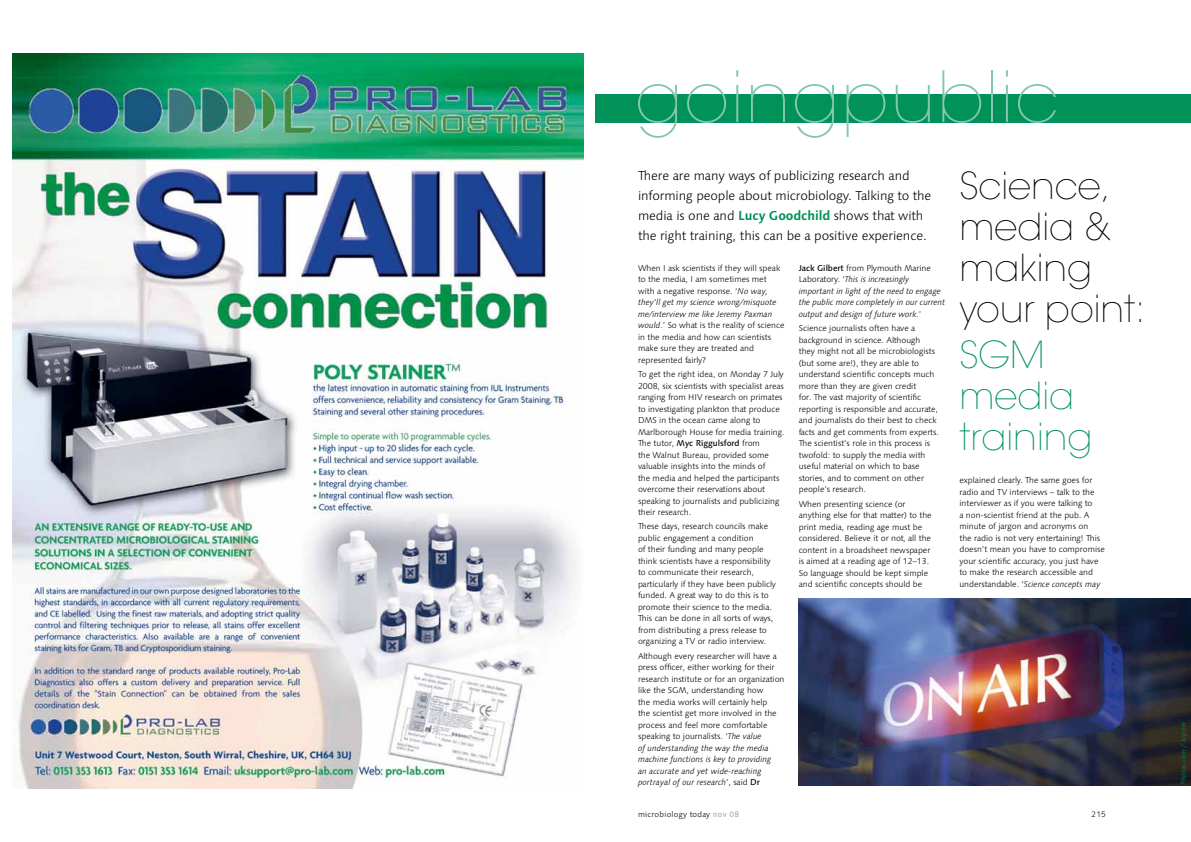
<style>
.page{position:relative;width:1191px;height:842px;background:#fff}
.page>*{position:absolute;margin:0;border:0;box-sizing:border-box;transform-origin:0 0}
.t1{font:200 70px "Avant Garde LT";letter-spacing:.025em;color:#83c7b0}
.t2{font:200 37px/41px "Avant Garde LT";color:#000}
.t3{font:200 37px/41px "Avant Garde LT";color:#009258}
.t4{font:300 13px/20px "Linotype Syntax";letter-spacing:-.01em;color:#000}
.t5{font:300 8.5px/11.5px "Linotype Syntax";letter-spacing:-.005em;color:#000}
.t6{font:italic 300 8.5px/11.5px "Linotype Syntax";letter-spacing:-.01em;color:#000}
.t7{font:300 8px "Linotype Syntax";letter-spacing:.03em;color:#000}
.t8{font:italic 300 7px "Linotype Syntax";letter-spacing:.01em;color:#009258}
.s1{font-weight:700;color:#009258}
.s2{font-style:italic}
.s3{font-weight:500}
.s4{font-weight:500;font-style:normal}
.s5{font-style:normal}
.s6{font-weight:500;color:#a7afab}
</style>
<div class="page">
<div style="left:595px;top:94px;width:596px;height:29px;background:#009258"></div>
<img style="left:798px;top:599px;width:393px;height:186px">
<img style="left:12px;top:54px;width:571px;height:734px">
<h1 class="t1" style="left:635px;top:55px;width:425px">goingpublic</h1>
<h3 class="t4" style="left:638px;top:165px;width:295px">There are many ways of publicizing research and informing people about microbiology. Talking to the media is one and <span class="s1">Lucy Goodchild</span> shows that with the right training, this can be a positive experience.</h3>
<p class="t5" style="left:638px;top:262px;width:148px">When I ask scientists if they will speak to the media, I am sometimes met with a negative response. ‘<span class="s2">No way, they’ll get my science wrong/misquote me/interview me like Jeremy Paxman would.</span>’ So what is the reality of science in the media and how can scientists make sure they are treated and represented fairly?</p>
<p class="t5" style="left:638px;top:368px;width:148px">To get the right idea, on Monday 7 July 2008, six scientists with specialist areas ranging from HIV research on primates to investigating plankton that produce DMS in the ocean came along to Marlborough House for media training.<br>The tutor, <span class="s3">Myc Riggulsford</span> from<br>the Walnut Bureau, provided some valuable insights into the minds of<br>the media and helped the participants overcome their reservations about speaking to journalists and publicizing their research.</p>
<p class="t5" style="left:638px;top:521px;width:139px">These days, research councils make public engagement a condition<br>of their funding and many people think scientists have a responsibility to communicate their research, particularly if they have been publicly funded. A great way to do this is to promote their science to the media.<br>This can be done in all sorts of ways, from distributing a press release to organizing a TV or radio interview.</p>
<p class="t5" style="left:638px;top:650px;width:148px">Although every researcher will have a press officer, either working for their research institute or for an organization like the SGM, understanding how<br>the media works will certainly help<br>the scientist get more involved in the process and feel more comfortable speaking to journalists. ‘<span class="s2">The value<br>of understanding the way the media machine functions is key to providing<br>an accurate and yet wide-reaching portrayal of our research</span>’, said <span class="s3">Dr</span></p>
<h2 class="t2" style="left:959px;top:166px;width:188px">Science, media &amp; making your point:</h2>
<h2 class="t3" style="left:959px;top:335px;width:135px">SGM media training</h2>
<p class="t6" style="left:798px;top:262px;width:148px"><span class="s4">Jack Gilbert</span> <span class="s5">from Plymouth Marine Laboratory. ‘</span>This is increasingly important in light of the need to engage the public more completely in our current output and design of future work.<span class="s5">’</span></p>
<p class="t5" style="left:798px;top:322px;width:142px">Science journalists often have a background in science. Although<br>they might not all be microbiologists (but some are!), they are able to understand scientific concepts much more than they are given credit<br>for. The vast majority of scientific reporting is responsible and accurate, and journalists do their best to check facts and get comments from experts.<br>The scientist’s role in this process is twofold: to supply the media with useful material on which to base stories, and to comment on other people’s research.</p>
<p class="t5" style="left:798px;top:498px;width:134px">When presenting science (or anything else for that matter) to the print media, reading age must be considered. Believe it or not, all the content in a broadsheet newspaper is aimed at a reading age of 12–13.<br>So language should be kept simple and scientific concepts should be</p>
<p class="t5" style="left:959px;top:475px;width:147px">explained clearly. The same goes for radio and TV interviews – talk to the interviewer as if you were talking to<br>a non-scientist friend at the pub. A minute of jargon and acronyms on<br>the radio is not very entertaining! This doesn’t mean you have to compromise your scientific accuracy, you just have to make the research accessible and understandable. ‘<span class="s2">Science concepts may</span></p>
<p class="t7" style="left:638px;top:810px;width:103px">microbiology today <span class="s6">nov 08</span></p>
<p class="t7" style="left:1091px;top:810px;width:16px">215</p>
<p class="t8" style="left:1179px;top:784px;width:65px;rotate:-90deg">Photos.com / Jupiter</p>
</div>
